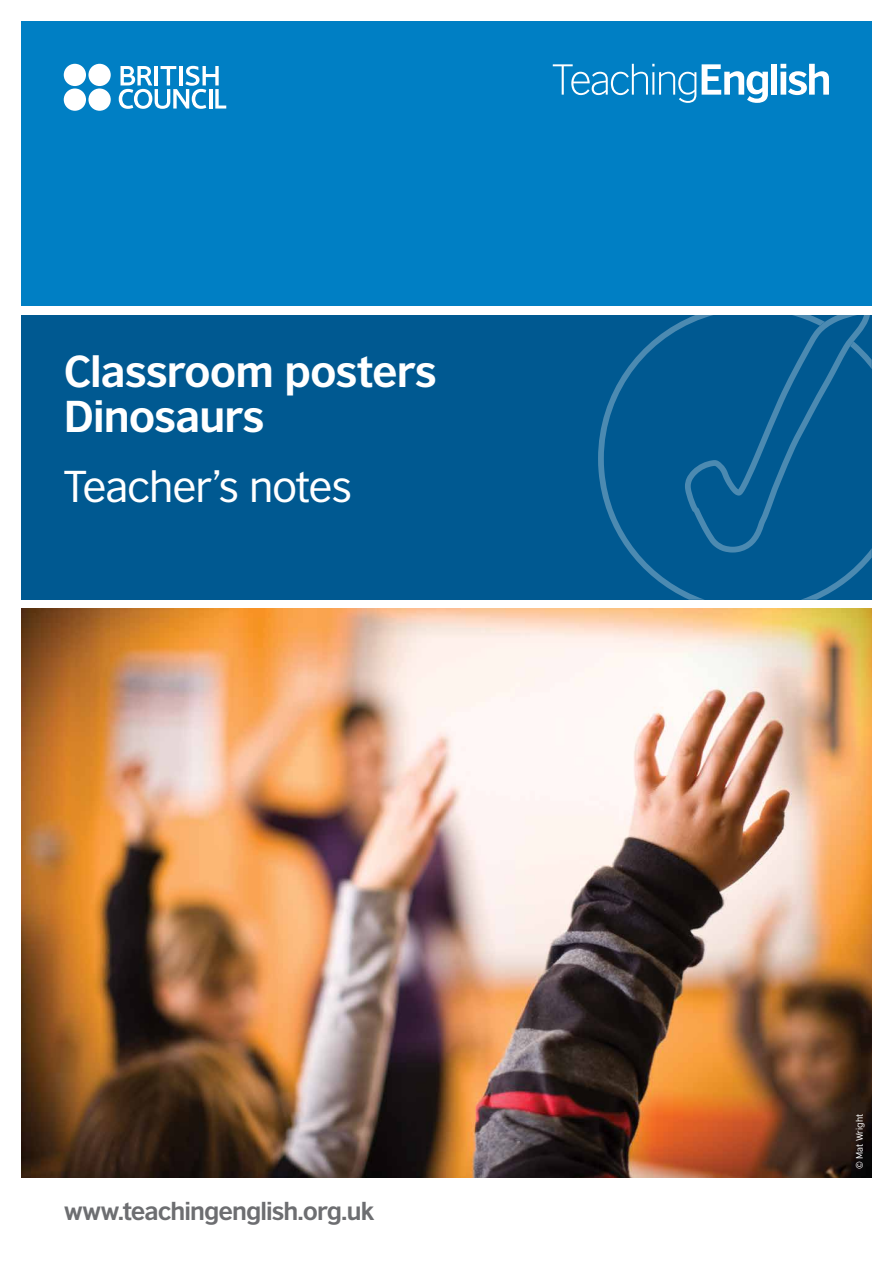
<style>
.page{position:relative;width:893px;height:1263px;background:#fff}
.page>*{position:absolute;margin:0;border:0;box-sizing:border-box;transform-origin:0 0}
.t1{font:700 42px/45px "British Council Sans";letter-spacing:-.02em;color:#fff}
.t2{font:42px "British Council Sans";letter-spacing:-.025em;color:#fff}
.t3{font:700 24px "British Council Sans";letter-spacing:-.035em;color:#6d6e71}
.t4{font:9px "British Council Sans";color:#fff}
</style>
<div class="page">
<div style="left:21px;top:21px;width:851px;height:285px;background:#007fc4"></div>
<svg style="left:119px;top:66px;width:107px;height:43px"></svg>
<div style="left:88px;top:64px;width:23px;height:22px;background:#fff;border-radius:50%"></div>
<div style="left:64px;top:64px;width:22px;height:22px;background:#fff;border-radius:50%"></div>
<div style="left:88px;top:88px;width:23px;height:23px;background:#fff;border-radius:50%"></div>
<div style="left:64px;top:88px;width:22px;height:23px;background:#fff;border-radius:50%"></div>
<svg style="left:553px;top:64px;width:143px;height:39px"></svg>
<svg style="left:702px;top:64px;width:66px;height:39px"></svg>
<div style="left:771px;top:64px;width:6px;height:31px;background:#fff"></div>
<svg style="left:780px;top:64px;width:49px;height:31px"></svg>
<div style="left:21px;top:315px;width:851px;height:284px;background:#005991"></div>
<svg style="left:598px;top:320px;width:274px;height:279px"></svg>
<svg style="left:685px;top:315px;width:185px;height:237px"></svg>
<img style="left:21px;top:608px;width:851px;height:570px">
<h1 class="t1" style="left:64px;top:349px;width:375px">Classroom posters<br>Dinosaurs</h1>
<h1 class="t2" style="left:64px;top:461px;width:290px">Teacher’s notes</h1>
<p class="t3" style="left:64px;top:1196px;width:312px">www.teachingenglish.org.uk</p>
<p class="t4" style="left:854px;top:1169px;width:57px;rotate:-90deg">© Mat Wright</p>
</div>
